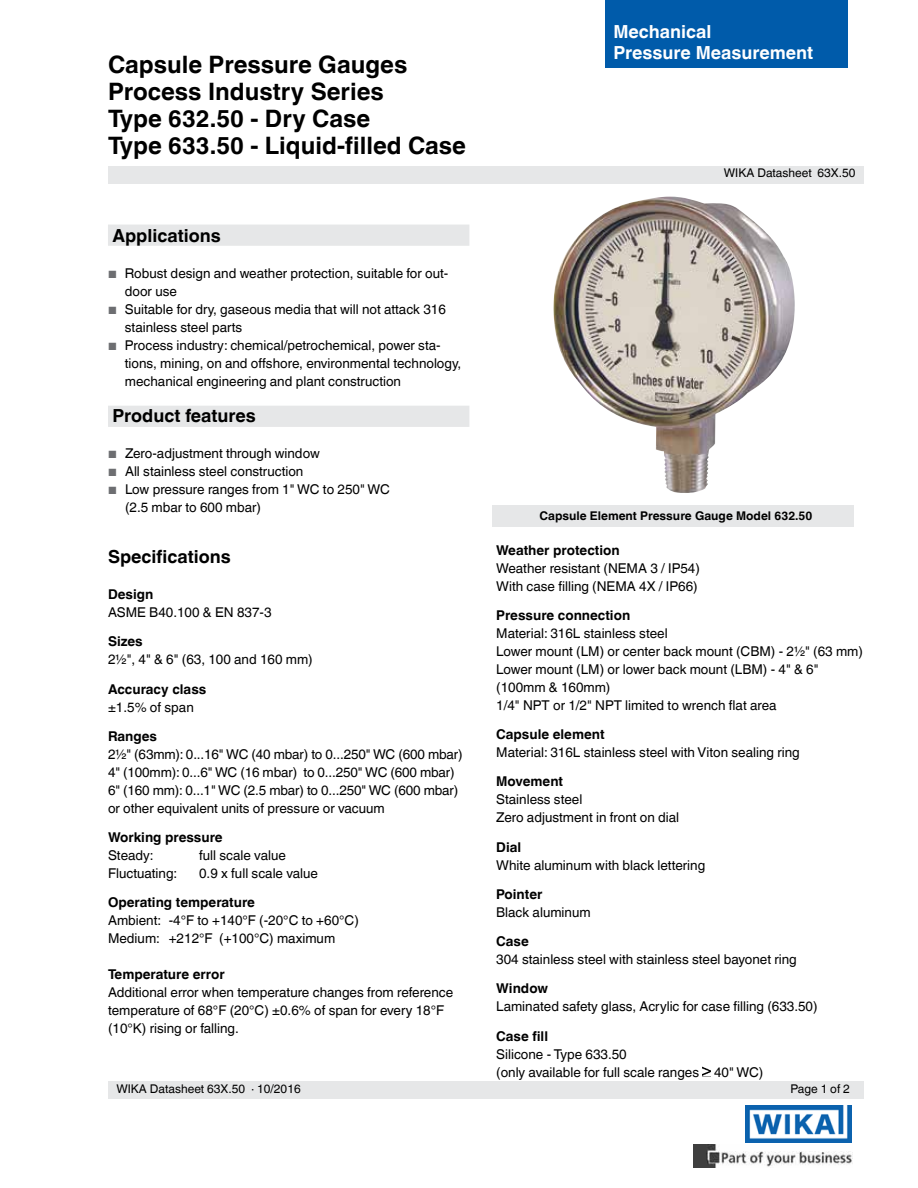
<style>
.page{position:relative;width:918px;height:1188px;background:#fff}
.page>*{position:absolute;margin:0;border:0;box-sizing:border-box;transform-origin:0 0}
.t1{font:700 24px/27px "Helvetica World";color:#000}
.t2{font:700 18px "Helvetica World";color:#000}
.t3{font:700 18px/21.6px "Helvetica World";color:#fff}
.t4{font:13.5px/18px "Helvetica World";color:#000}
.t5{font:700 13.5px "Helvetica World";color:#000}
.t6{font:12px "Helvetica World";color:#000}
.t7{font:700 12px "Helvetica World";color:#000}
.s1{font-size:10.5px;color:#6d6e71}
</style>
<div class="page">
<img style="left:745px;top:1106px;width:106px;height:36px">
<img style="left:693px;top:1145px;width:160px;height:23px">
<div style="left:108px;top:1081px;width:756px;height:17px;background:#e6e7e8"></div>
<div style="left:108px;top:167px;width:756px;height:17px;background:#e6e7e8"></div>
<div style="left:606px;top:0;width:242px;height:68px;background:#005baa"></div>
<div style="left:108px;top:406px;width:361px;height:21px;background:#e6e7e8"></div>
<div style="left:492px;top:505px;width:361px;height:21px;background:#e6e7e8"></div>
<div style="left:108px;top:225px;width:361px;height:21px;background:#e6e7e8"></div>
<svg style="left:702px;top:1067px;width:9px;height:10px"></svg>
<img style="left:553px;top:197px;width:242px;height:296px">
<h1 class="t1" style="left:108px;top:51px;width:360px">Capsule Pressure Gauges<br>Process Industry Series<br>Type 632.50 - Dry Case<br>Type 633.50 - Liquid-filled Case</h1>
<h2 class="t2" style="left:112px;top:225px;width:110px">Applications</h2>
<p class="t4" style="left:125px;top:264px;width:325px;text-indent:-17px"><span class="s1">■</span> Robust design and weather protection, suitable for out&shy;door use</p>
<p class="t4" style="left:125px;top:300px;width:323px;text-indent:-17px"><span class="s1">■</span> Suitable for dry, gaseous media that will not attack 316 stainless steel parts</p>
<p class="t4" style="left:125px;top:336px;width:338px;text-indent:-17px"><span class="s1">■</span> Process industry: chemical/petrochemical, power sta&shy;tions, mining, on and offshore, environmental technology, mechanical engineering and plant construction</p>
<h2 class="t2" style="left:112px;top:405px;width:145px">Product features</h2>
<p class="t4" style="left:108px;top:444px;width:213px"><span class="s1">■</span> Zero-adjustment through window</p>
<p class="t4" style="left:108px;top:462px;width:197px"><span class="s1">■</span> All stainless steel construction</p>
<p class="t4" style="left:125px;top:480px;width:266px;text-indent:-17px"><span class="s1">■</span> Low pressure ranges from 1" WC to 250" WC (2.5 mbar to 600 mbar)</p>
<h2 class="t2" style="left:108px;top:546px;width:124px">Specifications</h2>
<p class="t5" style="left:108px;top:586px;width:47px">Design</p>
<p class="t4" style="left:108px;top:603px;width:165px">ASME B40.100 &amp; EN 837-3</p>
<p class="t5" style="left:108px;top:634px;width:36px">Sizes</p>
<p class="t4" style="left:108px;top:651px;width:206px">2½", 4" &amp; 6" (63, 100 and 160 mm)</p>
<p class="t5" style="left:108px;top:681px;width:100px">Accuracy class</p>
<p class="t4" style="left:108px;top:698px;width:87px">±1.5% of span</p>
<p class="t5" style="left:108px;top:728px;width:50px">Ranges</p>
<p class="t4" style="left:108px;top:745px;width:356px">2½" (63mm): 0...16" WC (40 mbar) to 0...250" WC (600 mbar)<br>4" (100mm): 0...6" WC (16 mbar) to 0...250" WC (600 mbar)<br>6" (160 mm): 0...1" WC (2.5 mbar) to 0...250" WC (600 mbar) or other equivalent units of pressure or vacuum</p>
<p class="t5" style="left:108px;top:829px;width:116px">Working pressure</p>
<p class="t4" style="left:108px;top:846px;width:47px">Steady:</p>
<p class="t4" style="left:199px;top:846px;width:88px">full scale value</p>
<p class="t4" style="left:108px;top:864px;width:71px">Fluctuating:</p>
<p class="t4" style="left:199px;top:864px;width:120px">0.9 x full scale value</p>
<p class="t5" style="left:108px;top:895px;width:149px">Operating temperature</p>
<p class="t4" style="left:108px;top:912px;width:252px">Ambient: -4°F to +140°F (-20°C to +60°C)<br>Medium: +212°F (+100°C) maximum</p>
<p class="t5" style="left:108px;top:967px;width:118px">Temperature error</p>
<p class="t4" style="left:108px;top:984px;width:347px">Additional error when temperature changes from reference temperature of 68°F (20°C) ±0.6% of span for every 18°F (10°K) rising or falling.</p>
<h2 class="t3" style="left:613px;top:21px;width:201px">Mechanical<br>Pressure Measurement</h2>
<p class="t6" style="left:724px;top:166px;width:133px">WIKA Datasheet 63X.50</p>
<p class="t7" style="left:540px;top:509px;width:274px">Capsule Element Pressure Gauge Model 632.50</p>
<p class="t5" style="left:496px;top:542px;width:125px">Weather protection</p>
<p class="t4" style="left:496px;top:559px;width:205px">Weather resistant (NEMA 3 / IP54)<br>With case filling (NEMA 4X / IP66)</p>
<p class="t5" style="left:496px;top:607px;width:136px">Pressure connection</p>
<p class="t4" style="left:496px;top:624px;width:368px">Material: 316L stainless steel<br>Lower mount (LM) or center back mount (CBM) - 2½" (63 mm)<br>Lower mount (LM) or lower back mount (LBM) - 4" &amp; 6" (100mm &amp; 160mm)<br>1/4" NPT or 1/2" NPT limited to wrench flat area</p>
<p class="t5" style="left:496px;top:726px;width:110px">Capsule element</p>
<p class="t4" style="left:496px;top:743px;width:305px">Material: 316L stainless steel with Viton sealing ring</p>
<p class="t5" style="left:496px;top:774px;width:68px">Movement</p>
<p class="t4" style="left:496px;top:791px;width:184px">Stainless steel<br>Zero adjustment in front on dial</p>
<p class="t5" style="left:496px;top:839px;width:26px">Dial</p>
<p class="t4" style="left:496px;top:856px;width:211px">White aluminum with black lettering</p>
<p class="t5" style="left:496px;top:886px;width:48px">Pointer</p>
<p class="t4" style="left:496px;top:903px;width:96px">Black aluminum</p>
<p class="t5" style="left:496px;top:933px;width:34px">Case</p>
<p class="t4" style="left:496px;top:950px;width:302px">304 stainless steel with stainless steel bayonet ring</p>
<p class="t5" style="left:496px;top:981px;width:53px">Window</p>
<p class="t4" style="left:496px;top:998px;width:323px">Laminated safety glass, Acrylic for case filling (633.50)</p>
<p class="t5" style="left:496px;top:1028px;width:53px">Case fill</p>
<p class="t4" style="left:496px;top:1045px;width:269px">Silicone - Type 633.50<br>(only available for full scale ranges 40" WC)</p>
<p class="t6" style="left:116px;top:1082px;width:186px">WIKA Datasheet 63X.50 · 10/2016</p>
<p class="t6" style="left:791px;top:1082px;width:61px">Page 1 of 2</p>
</div>
